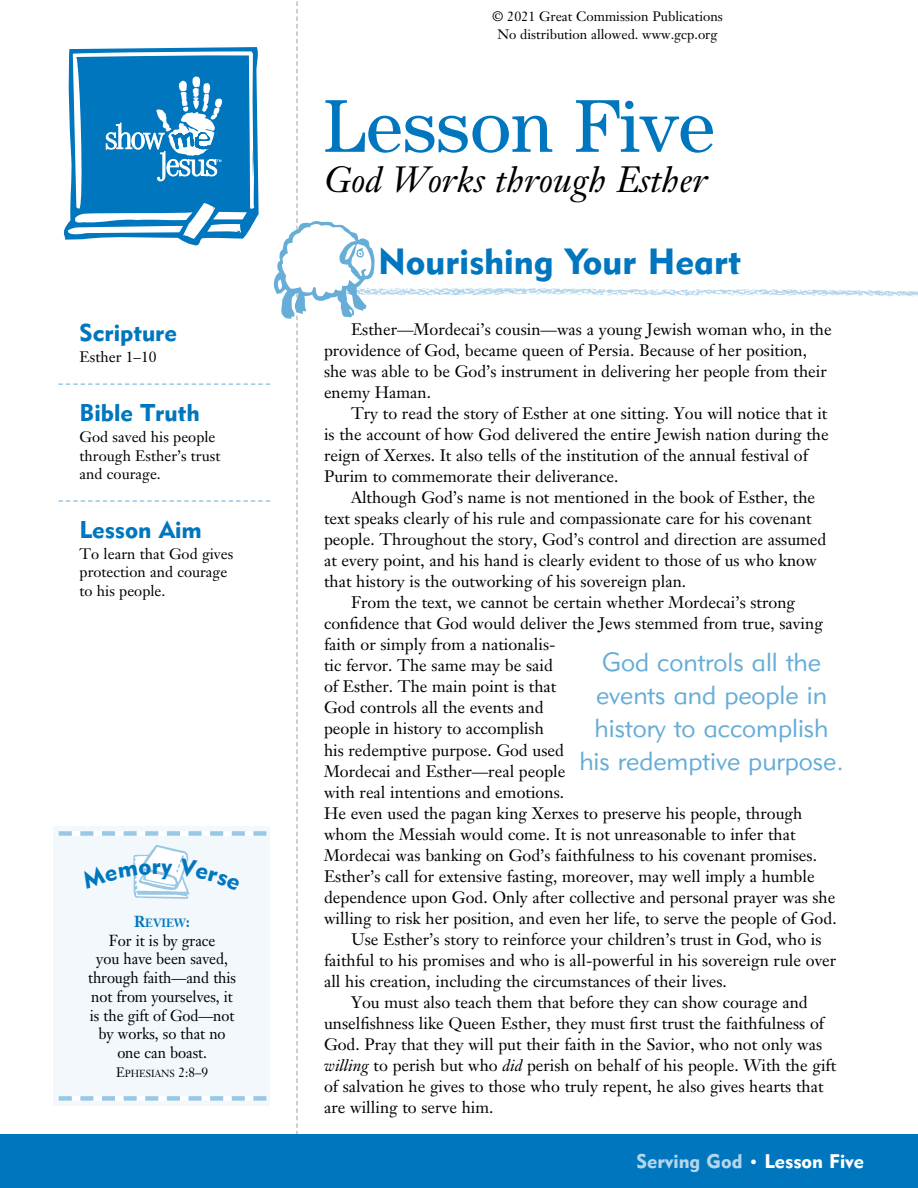
<style>
.page{position:relative;width:918px;height:1188px;background:#fff}
.page>*{position:absolute;margin:0;border:0;box-sizing:border-box;transform-origin:0 0}
.t1{font:75px "Century";color:#0076be}
.t2{font:italic 36px "Janson Text";color:#000}
.t3{font:36px "Geometric 415 BT Black A";color:#0076be}
.t4{font:25.8px/33px "Geometric 415 BT Lite A";color:#66add8;text-align:center}
.t5{font:24px "Geometric 415 BT Black A";color:#0076be}
.t6{font:19.5px "Geometric 415 BT Black A";color:#b3d6eb}
.t7{font:16.5px/21px "Janson Text";color:#000}
.t8{font:15.75px/18.8px "Janson Text";letter-spacing:-.005em;color:#000;text-align:center;scale:.95 1}
.t9{font:15px/18.8px "Janson Text";color:#000}
.t10{font:13.5px/18px "Janson Text";color:#000;text-align:center}
.t11{font:700 11.85px "Janson Text";letter-spacing:-.005em;color:#0076be;scale:.95 1}
.t12{font:10.2px "Janson Text";color:#000;scale:.95 1}
.s1{font-size:15.75px}
.s2{font-size:13.5px}
.s3{font-style:italic}
.s4{font-size:16.5px;color:#fff}
.s5{color:#fff}
</style>
<div class="page">
<div style="left:0;top:1134px;width:918px;height:54px;background:#0076be"></div>
<img style="left:375px;top:288px;width:543px;height:9px">
<svg style="left:58px;top:1px;width:317px;height:1133px"></svg>
<h3 class="t5" style="left:80px;top:318px;width:99px">Scripture</h3>
<p class="t9" style="left:80px;top:348px;width:79px">Esther 1–10</p>
<h3 class="t5" style="left:80px;top:398px;width:122px">Bible Truth</h3>
<p class="t9" style="left:80px;top:427px;width:142px">God saved his people through Esther’s trust and courage.</p>
<h3 class="t5" style="left:80px;top:515px;width:124px">Lesson Aim</h3>
<p class="t9" style="left:80px;top:544px;width:155px">To learn that God gives protection and courage to his people.</p>
<p class="t11" style="left:134px;top:915px;width:60px"><span class="s1">R</span>EVIEW<span class="s1">:</span></p>
<p class="t8" style="left:88px;top:931px;width:157px">For it is by grace<br>you have been saved, through faith—and this not from yourselves, it is the gift of God—not by works, so that no one can boast.</p>
<p class="t12" style="left:116px;top:1067px;width:99px"><span class="s2">E</span>PHESIANS <span class="s2">2:8–9</span></p>
<p class="t10" style="left:492px;top:8px;width:232px">© 2021 Great Commission Publications<br>No distribution allowed. www.gcp.org</p>
<h1 class="t1" style="left:324px;top:82px;width:393px">Lesson Five</h1>
<h2 class="t2" style="left:324px;top:158px;width:385px">God Works through Esther</h2>
<h2 class="t3" style="left:378px;top:239px;width:364px">Nourishing Your Heart</h2>
<p class="t7" style="left:324px;top:319px;width:509px;text-indent:27px">Esther—Mordecai’s cousin—was a young Jewish woman who, in the providence of God, became queen of Persia. Because of her position, she was able to be God’s instrument in delivering her people from their enemy Haman.</p>
<p class="t7" style="left:324px;top:403px;width:506px;text-indent:27px">Try to read the story of Esther at one sitting. You will notice that it is the account of how God delivered the entire Jewish nation during the reign of Xerxes. It also tells of the institution of the annual festival of Purim to commemorate their deliverance.</p>
<p class="t7" style="left:351px;top:487px;width:466px">Although God’s name is not mentioned in the book of Esther, the</p>
<p class="t7" style="left:324px;top:508px;width:489px">text speaks clearly of his rule and compassionate care for his covenant</p>
<p class="t7" style="left:324px;top:529px;width:504px">people. Throughout the story, God’s control and direction are assumed</p>
<p class="t7" style="left:324px;top:550px;width:494px">at every point, and his hand is clearly evident to those of us who know</p>
<p class="t7" style="left:324px;top:571px;width:364px">that history is the outworking of his sovereign plan.</p>
<p class="t7" style="left:351px;top:592px;width:446px">From the text, we cannot be certain whether Mordecai’s strong</p>
<p class="t7" style="left:324px;top:613px;width:500px">confidence that God would deliver the Jews stemmed from true, saving</p>
<p class="t7" style="left:324px;top:634px;width:233px">faith or simply from a nationalis-</p>
<p class="t7" style="left:324px;top:655px;width:230px">tic fervor. The same may be said</p>
<p class="t7" style="left:324px;top:676px;width:234px">of Esther. The main point is that</p>
<p class="t7" style="left:324px;top:697px;width:221px">God controls all the events and</p>
<p class="t7" style="left:324px;top:718px;width:221px">people in history to accomplish</p>
<p class="t7" style="left:324px;top:739px;width:242px">his redemptive purpose. God used</p>
<p class="t7" style="left:324px;top:760px;width:243px">Mordecai and Esther—real people</p>
<p class="t7" style="left:324px;top:781px;width:242px">with real intentions and emotions.</p>
<p class="t7" style="left:324px;top:802px;width:480px">He even used the pagan king Xerxes to preserve his people, through</p>
<p class="t7" style="left:324px;top:823px;width:473px">whom the Messiah would come. It is not unreasonable to infer that</p>
<p class="t7" style="left:324px;top:844px;width:494px">Mordecai was banking on God’s faithfulness to his covenant promises.</p>
<p class="t7" style="left:324px;top:865px;width:492px">Esther’s call for extensive fasting, moreover, may well imply a humble</p>
<p class="t7" style="left:324px;top:886px;width:513px">dependence upon God. Only after collective and personal prayer was she</p>
<p class="t7" style="left:324px;top:907px;width:514px">willing to risk her position, and even her life, to serve the people of God.</p>
<p class="t7" style="left:351px;top:928px;width:472px">Use Esther’s story to reinforce your children’s trust in God, who is</p>
<p class="t7" style="left:324px;top:949px;width:514px">faithful to his promises and who is all-powerful in his sovereign rule over</p>
<p class="t7" style="left:324px;top:970px;width:404px">all his creation, including the circumstances of their lives.</p>
<p class="t7" style="left:351px;top:991px;width:458px">You must also teach them that before they can show courage and</p>
<p class="t7" style="left:324px;top:1012px;width:502px">unselfishness like Queen Esther, they must first trust the faithfulness of</p>
<p class="t7" style="left:324px;top:1033px;width:500px">God. Pray that they will put their faith in the Savior, who not only was</p>
<p class="t7" style="left:324px;top:1054px;width:514px"><span class="s3">willing</span> to perish but who <span class="s3">did</span> perish on behalf of his people. With the gift</p>
<p class="t7" style="left:324px;top:1075px;width:501px">of salvation he gives to those who truly repent, he also gives hearts that</p>
<p class="t7" style="left:324px;top:1096px;width:171px">are willing to serve him.</p>
<h3 class="t4" style="left:579px;top:645px;width:266px">God controls all the events and people in history to accomplish his redemptive purpose.</h3>
<p class="t6" style="left:637px;top:1150px;width:229px">Serving God <span class="s4">•</span> <span class="s5">Lesson Five</span></p>
</div>
